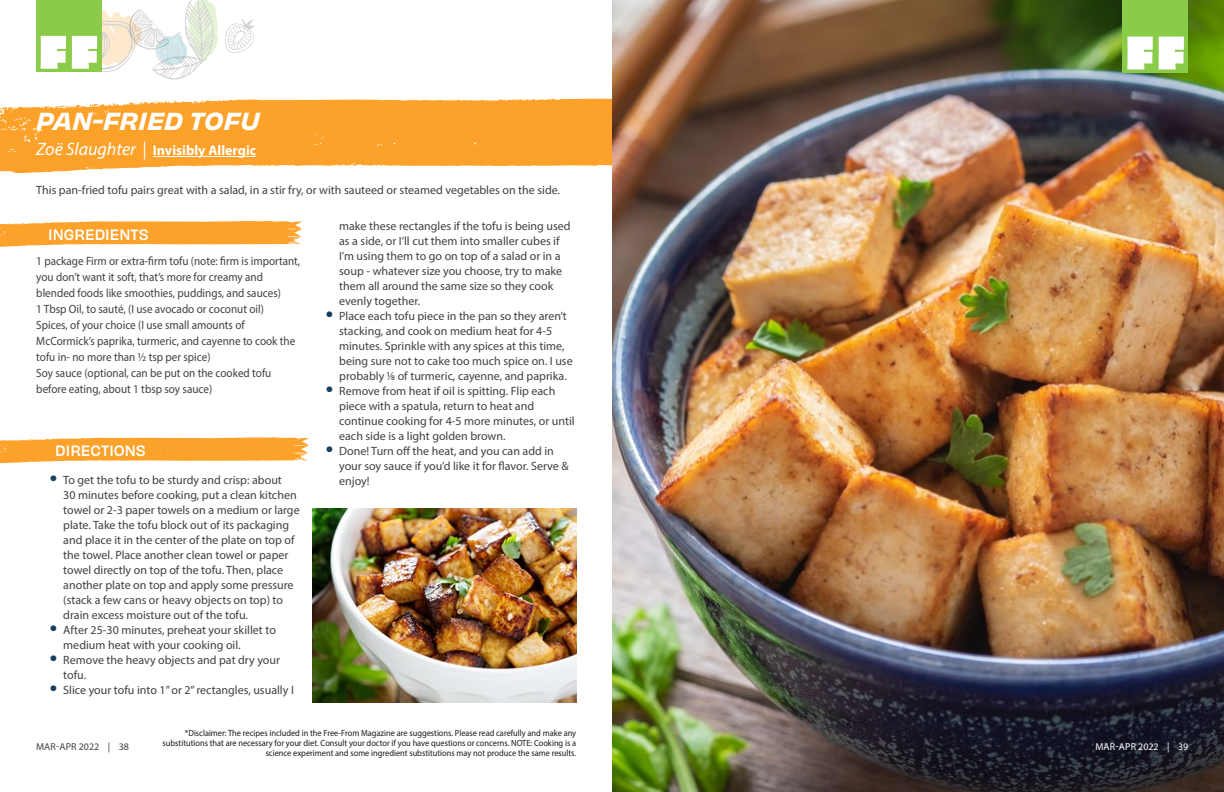
<style>
.page{position:relative;width:1224px;height:792px;background:#fff}
.page>*{position:absolute;margin:0;border:0;box-sizing:border-box;transform-origin:0 0}
.t1{font:italic 23px "Obviously Semi";color:#fff}
.t2{font:700 14px "Myriad Pro";color:#fff}
.t3{font:500 14px "Obviously";color:#fff;scale:.93 1}
.t4{font:12px/15px "Myriad Pro";color:#414042}
.t5{font:12px/16px "Myriad Pro";color:#414042;scale:.93 1}
.t6{font:10px "Myriad Pro";letter-spacing:.005em;color:#414042}
.t7{font:10px "Myriad Pro";letter-spacing:.005em;color:#fff}
.t8{font:9px/10px "Myriad Pro";color:#1a1a1a;text-align:right;scale:.93 1}
.s1{font-weight:400;font-style:italic;font-size:18px}
.s2{font-weight:700;font-size:22px;color:#173f5f}
</style>
<div class="page">
<svg style="left:225px;top:19px;width:30px;height:34px"></svg>
<div style="left:36px;top:0;width:65px;height:72px;background:#8acc4a"></div>
<svg style="left:41px;top:36px;width:25px;height:33px"></svg>
<svg style="left:72px;top:0;width:146px;height:80px"></svg>
<svg style="left:0;top:98px;width:612px;height:75px;background:#fcad45"></svg>
<svg style="left:59px;top:105px;width:7px;height:2px"></svg>
<hr style="left:153px;top:156px;width:103px;height:1px;background:#fff">
<svg style="left:0;top:221px;width:303px;height:26px;background:#fcaf49"></svg>
<svg style="left:0;top:437px;width:309px;height:26px;background:#fcae48"></svg>
<img style="left:312px;top:508px;width:264px;height:195px">
<img style="left:612px;top:0;width:612px;height:792px">
<div style="left:1123px;top:0;width:65px;height:73px;background:#8acc4a"></div>
<img style="left:1004px;top:0;width:149px;height:80px">
<svg style="left:1159px;top:36px;width:25px;height:34px"></svg>
<h1 class="t1" style="left:36px;top:103px;width:226px">PAN-FRIED TOFU</h1>
<p class="t2" style="left:36px;top:141px;width:222px"><span class="s1">Zoë Slaughter |</span> Invisibly Allergic</p>
<p class="t4" style="left:36px;top:183px;width:525px">This pan-fried tofu pairs great with a salad, in a stir fry, or with sauteed or steamed vegetables on the side.</p>
<p class="t3" style="left:48px;top:223px;width:110px">INGREDIENTS</p>
<p class="t5" style="left:36px;top:253px;width:285px">1 package Firm or extra-firm tofu (note: firm is important, you don’t want it soft, that’s more for creamy and blended foods like smoothies, puddings, and sauces)<br>1 Tbsp Oil, to sauté, (I use avocado or coconut oil)<br>Spices, of your choice (I use small amounts of McCormick’s paprika, turmeric, and cayenne to cook the tofu in- no more than 1/2 tsp per spice)<br>Soy sauce (optional, can be put on the cooked tofu before eating, about 1 tbsp soy sauce)</p>
<p class="t3" style="left:55px;top:440px;width:99px">DIRECTIONS</p>
<p class="t4" style="left:63px;top:472px;width:238px;text-indent:-14px"><span class="s2">•</span> To get the tofu to be sturdy and crisp: about<br>30 minutes before cooking, put a clean kitchen towel or 2-3 paper towels on a medium or large plate. Take the tofu block out of its packaging and place it in the center of the plate on top of the towel. Place another clean towel or paper towel directly on top of the tofu. Then, place another plate on top and apply some pressure (stack a few cans or heavy objects on top) to drain excess moisture out of the tofu.</p>
<p class="t4" style="left:63px;top:622px;width:214px;text-indent:-14px"><span class="s2">•</span> After 25-30 minutes, preheat your skillet to medium heat with your cooking oil.</p>
<p class="t4" style="left:63px;top:652px;width:218px;text-indent:-14px"><span class="s2">•</span> Remove the heavy objects and pat dry your tofu.</p>
<p class="t4" style="left:50px;top:682px;width:246px"><span class="s2">•</span> Slice your tofu into 1” or 2” rectangles, usually I</p>
<p class="t4" style="left:339px;top:218px;width:233px">make these rectangles if the tofu is being used as a side, or I’ll cut them into smaller cubes if I’m using them to go on top of a salad or in a soup - whatever size you choose, try to make them all around the same size so they cook evenly together.</p>
<p class="t4" style="left:339px;top:308px;width:235px;text-indent:-14px"><span class="s2">•</span> Place each tofu piece in the pan so they aren’t stacking, and cook on medium heat for 4-5 minutes. Sprinkle with any spices at this time, being sure not to cake too much spice on. I use probably 1/8 of turmeric, cayenne, and paprika.</p>
<p class="t4" style="left:339px;top:383px;width:237px;text-indent:-14px"><span class="s2">•</span> Remove from heat if oil is spitting. Flip each piece with a spatula, return to heat and continue cooking for 4-5 more minutes, or until each side is a light golden brown.</p>
<p class="t4" style="left:339px;top:443px;width:231px;text-indent:-14px"><span class="s2">•</span> Done! Turn off the heat, and you can add in your soy sauce if you’d like it for flavor. Serve &amp; enjoy!</p>
<p class="t6" style="left:36px;top:740px;width:94px">MAR-APR 2022 | 38</p>
<p class="t8" style="left:163px;top:728px;width:446px">*Disclaimer: The recipes included in the Free-From Magazine are suggestions. Please read carefully and make any substitutions that are necessary for your diet. Consult your doctor if you have questions or concerns. NOTE: Cooking is a science experiment and some ingredient substitutions may not produce the same results.</p>
<p class="t7" style="left:1096px;top:740px;width:94px">MAR-APR 2022 | 39</p>
</div>
